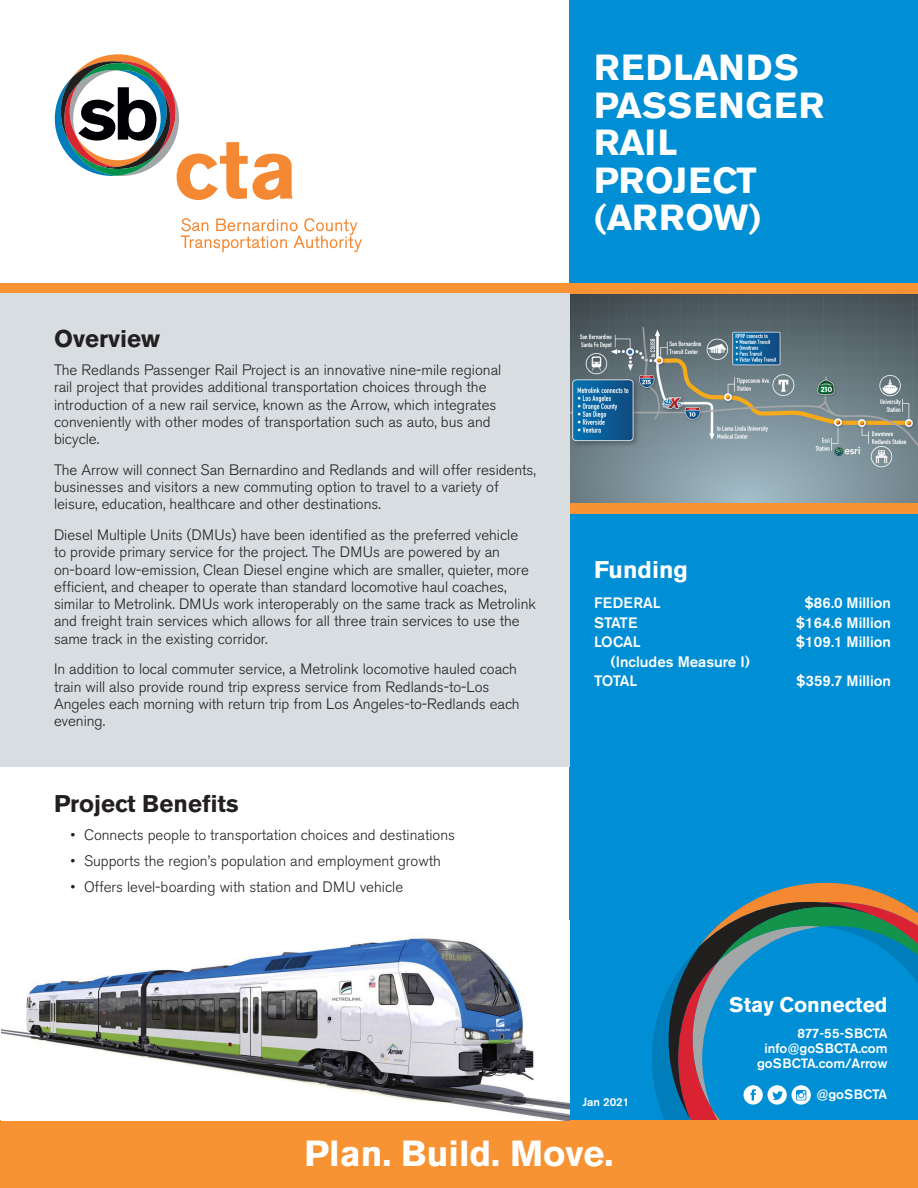
<style>
.page{position:relative;width:918px;height:1188px;background:#fff}
.page>*{position:absolute;margin:0;border:0;box-sizing:border-box;transform-origin:0 0}
.t1{font:700 36px "Akzidenz Grotesk BE";color:#fff}
.t2{font:700 36px "Akzidenz Grotesk BE";letter-spacing:.03em;color:#fff}
.t3{font:700 36px "Akzidenz Grotesk BE";letter-spacing:.04em;color:#fff}
.t4{font:700 24px "Akzidenz Grotesk BE";color:#231f20}
.t5{font:700 24px "Akzidenz Grotesk BE";color:#fff}
.t6{font:700 21px "Akzidenz Grotesk BE";color:#fff}
.t7{font:300 15px/17.2px "Akzidenz Grotesk BE";color:#231f20}
.t8{font:500 15px "Akzidenz Grotesk BE";color:#fff}
.t9{font:500 13.5px "Akzidenz Grotesk BE";color:#fff}
.t10{font:500 13.5px "Akzidenz Grotesk BE";letter-spacing:-.02em;color:#fff}
.t11{font:500 11.7px "Akzidenz Grotesk BE";color:#fff}
</style>
<div class="page">
<div style="left:569px;top:0;width:349px;height:1188px;background:#008fd5"></div>
<img style="left:569px;top:294px;width:349px;height:209px">
<div style="left:569px;top:503px;width:349px;height:11px;background:#f79332"></div>
<div style="left:0;top:283px;width:918px;height:11px;background:#f79332"></div>
<div style="left:0;top:294px;width:569px;height:473px;background:#d7dde0"></div>
<svg style="left:181px;top:218px;width:181px;height:34px"></svg>
<svg style="left:55px;top:54px;width:238px;height:146px"></svg>
<svg style="left:750px;top:883px;width:150px;height:19px;fill:#f58932"></svg>
<svg style="left:652px;top:902px;width:266px;height:218px"></svg>
<div style="left:0;top:1120px;width:918px;height:68px;background:#f79332"></div>
<img style="left:1px;top:937px;width:568px;height:183px">
<p class="t4" style="left:54px;top:325px;width:108px">Overview</p>
<p class="t7" style="left:54px;top:362px;width:449px">The Redlands Passenger Rail Project is an innovative nine-mile regional rail project that provides additional transportation choices through the introduction of a new rail service, known as the Arrow, which integrates conveniently with other modes of transportation such as auto, bus and bicycle.</p>
<p class="t7" style="left:54px;top:461px;width:484px">The Arrow will connect San Bernardino and Redlands and will offer residents, businesses and visitors a new commuting option to travel to a variety of leisure, education, healthcare and other destinations.</p>
<p class="t7" style="left:54px;top:527px;width:484px">Diesel Multiple Units (DMUs) have been identified as the preferred vehicle<br>to provide primary service for the project. The DMUs are powered by an on-board low-emission, Clean Diesel engine which are smaller, quieter, more efficient, and cheaper to operate than standard locomotive haul coaches, similar to Metrolink. DMUs work interoperably on the same track as Metrolink and freight train services which allows for all three train services to use the same track in the existing corridor.</p>
<p class="t7" style="left:54px;top:661px;width:467px">In addition to local commuter service, a Metrolink locomotive hauled coach train will also provide round trip express service from Redlands-to-Los Angeles each morning with return trip from Los Angeles-to-Redlands each evening.</p>
<p class="t4" style="left:54px;top:790px;width:186px">Project Benefits</p>
<p class="t7" style="left:70px;top:827px;width:386px">• Connects people to transportation choices and destinations</p>
<p class="t7" style="left:70px;top:853px;width:372px">• Supports the region’s population and employment growth</p>
<p class="t7" style="left:70px;top:879px;width:334px">• Offers level-boarding with station and DMU vehicle</p>
<p class="t3" style="left:594px;top:47px;width:206px">REDLANDS</p>
<p class="t2" style="left:594px;top:85px;width:232px">PASSENGER</p>
<p class="t1" style="left:594px;top:122px;width:85px">RAIL</p>
<p class="t1" style="left:594px;top:160px;width:164px">PROJECT</p>
<p class="t1" style="left:594px;top:197px;width:169px">(ARROW)</p>
<p class="t5" style="left:594px;top:556px;width:96px">Funding</p>
<p class="t8" style="left:594px;top:594px;width:68px">FEDERAL</p>
<p class="t8" style="left:804px;top:594px;width:88px">$86.0 Million</p>
<p class="t8" style="left:594px;top:613px;width:45px">STATE</p>
<p class="t8" style="left:796px;top:613px;width:97px">$164.6 Million</p>
<p class="t8" style="left:594px;top:633px;width:48px">LOCAL</p>
<p class="t8" style="left:796px;top:633px;width:97px">$109.1 Million</p>
<p class="t8" style="left:610px;top:652px;width:141px">(Includes Measure I)</p>
<p class="t8" style="left:594px;top:672px;width:45px">TOTAL</p>
<p class="t8" style="left:796px;top:672px;width:96px">$359.7 Million</p>
<p class="t6" style="left:729px;top:993px;width:160px">Stay Connected</p>
<p class="t10" style="left:798px;top:1025px;width:92px">877-55-SBCTA</p>
<p class="t9" style="left:764px;top:1040px;width:125px">info@goSBCTA.com</p>
<p class="t9" style="left:757px;top:1055px;width:132px">goSBCTA.com/Arrow</p>
<p class="t11" style="left:583px;top:1094px;width:48px">Jan 2021</p>
<p class="t1" style="left:304px;top:1133px;width:311px">Plan. Build. Move.</p>
<p class="t9" style="left:816px;top:1086px;width:72px">@goSBCTA</p>
</div>
